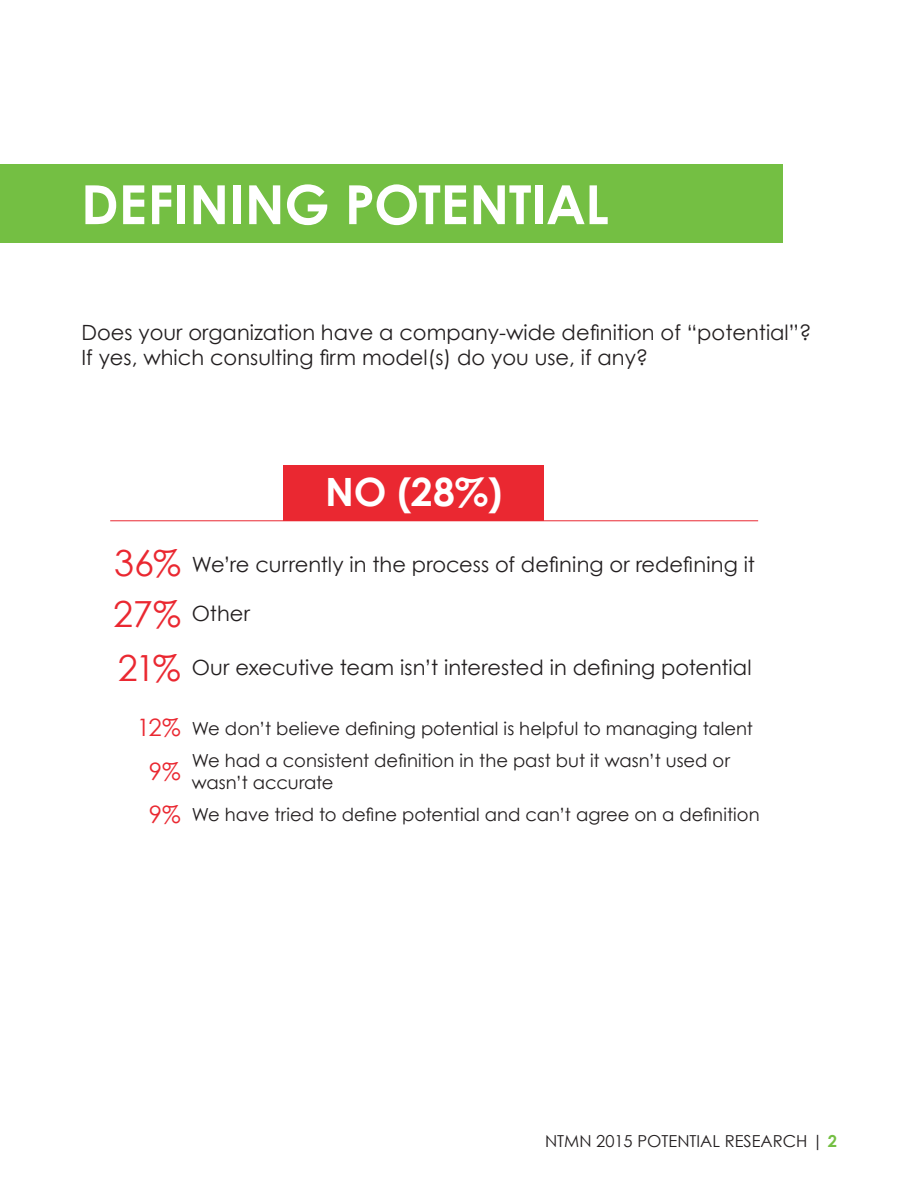
<style>
.page{position:relative;width:918px;height:1188px;background:#fff}
.page>*{position:absolute;margin:0;border:0;box-sizing:border-box;transform-origin:0 0}
.Header_Left_Align{font:700 54px "Century Gothic";letter-spacing:-.005em;color:#fff}
.t1{font:700 39px "Century Gothic";color:#fff}
.t2{font:36px "Century Gothic";color:#ea2831}
.t3{font:24px "Century Gothic";color:#ea2831}
.Quest__Descrip__1{font:21px "Century Gothic";color:#231f20}
.t4{font:18px/21.6px "Century Gothic";color:#231f20}
.t5{font:16.5px "Century Gothic";color:#231f20}
.s1{font-weight:700;color:#74bf43}
</style>
<div class="page">
<div style="left:0;top:164px;width:783px;height:78px;background:#74bf43"></div>
<div style="left:284px;top:465px;width:260px;height:56px;background:#ea2831"></div>
<hr style="left:110px;top:521px;width:648px;height:1px;background:#ea2831">
<p class="Header_Left_Align" style="left:81px;top:171px;width:529px">DEFINING POTENTIAL</p>
<p class="Quest__Descrip__1" style="left:82px;top:319px;width:731px">Does your organization have a company-wide definition of “potential”?</p>
<p class="Quest__Descrip__1" style="left:82px;top:345px;width:568px">If yes, which consulting firm model(s) do you use, if any?</p>
<p class="t1" style="left:325px;top:468px;width:179px">NO (28%)</p>
<p class="t2" style="left:114px;top:541px;width:68px">36%</p>
<p class="Quest__Descrip__1" style="left:192px;top:552px;width:565px">We’re currently in the process of defining or redefining it</p>
<p class="t2" style="left:113px;top:592px;width:69px">27%</p>
<p class="Quest__Descrip__1" style="left:192px;top:601px;width:60px">Other</p>
<p class="t2" style="left:118px;top:646px;width:65px">21%</p>
<p class="Quest__Descrip__1" style="left:192px;top:654px;width:561px">Our executive team isn’t interested in defining potential</p>
<p class="t3" style="left:137px;top:712px;width:45px">12%</p>
<p class="t4" style="left:192px;top:717px;width:563px">We don’t believe defining potential is helpful to managing talent</p>
<p class="t3" style="left:149px;top:757px;width:34px">9%</p>
<p class="t4" style="left:192px;top:750px;width:540px">We had a consistent definition in the past but it wasn’t used or wasn’t accurate</p>
<p class="t3" style="left:149px;top:800px;width:34px">9%</p>
<p class="t4" style="left:192px;top:804px;width:569px">We have tried to define potential and can’t agree on a definition</p>
<p class="t5" style="left:545px;top:1131px;width:293px">NTMN 2015 POTENTIAL RESEARCH | <span class="s1">2</span></p>
</div>
